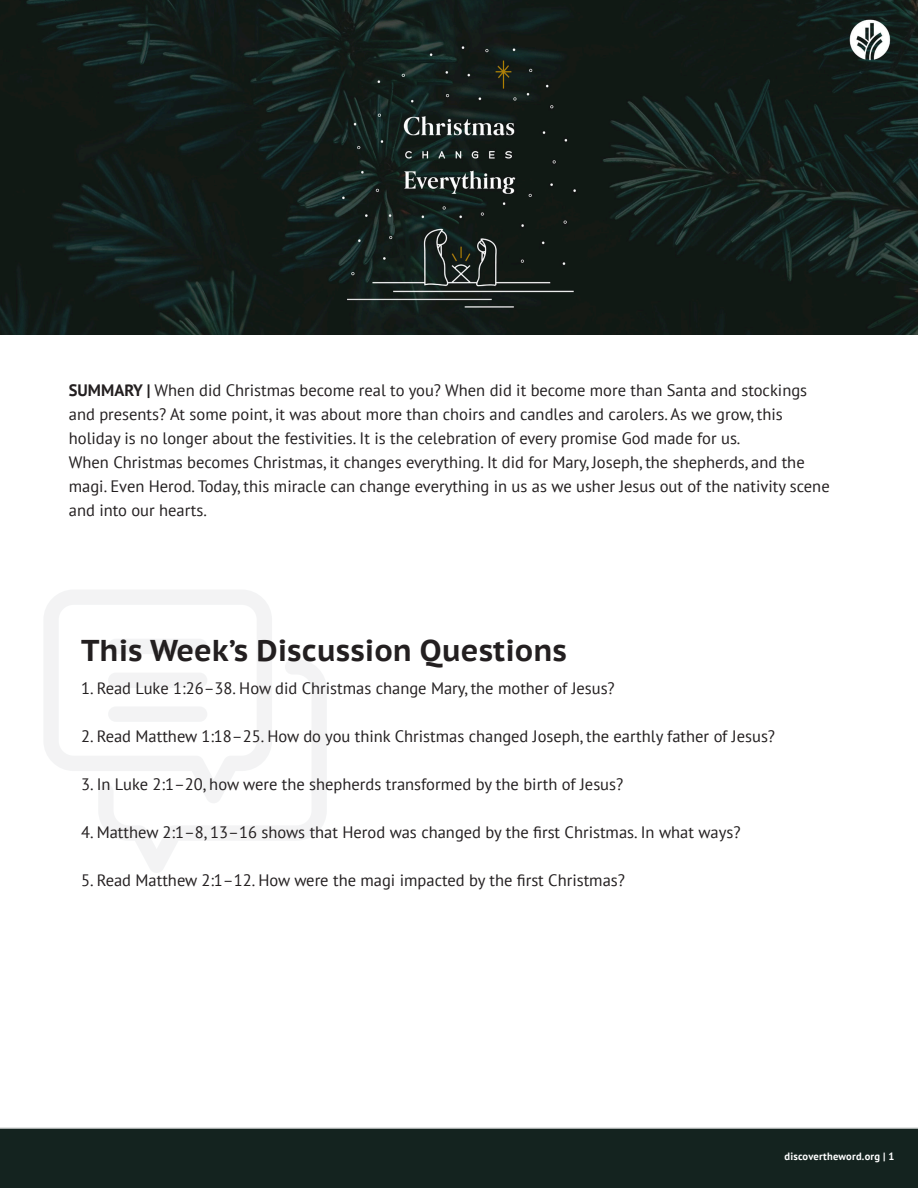
<style>
.page{position:relative;width:918px;height:1188px;background:#fff}
.page>*{position:absolute;margin:0;border:0;box-sizing:border-box;transform-origin:0 0}
.t1{font:700 30px "PT Sans Caption";color:#231f20}
.t2{font:16.5px/24px "PT Sans";color:#231f20}
.t3{font:700 10.5px "PT Sans";letter-spacing:.02em;color:#fff}
.s1{font-weight:700}
</style>
<div class="page">
<svg style="left:44px;top:590px;width:228px;height:181px"></svg>
<svg style="left:98px;top:659px;width:229px;height:214px"></svg>
<div style="left:0;top:1127px;width:918px;height:61px;background:#14231f"></div>
<img style="left:0;top:0;width:918px;height:335px">
<p class="t2" style="left:69px;top:378px;width:740px"><span class="s1">SUMMARY |</span> When did Christmas become real to you? When did it become more than Santa and stockings and presents? At some point, it was about more than choirs and candles and carolers. As we grow, this holiday is no longer about the festivities. It is the celebration of every promise God made for us.</p>
<p class="t2" style="left:69px;top:450px;width:762px">When Christmas becomes Christmas, it changes everything. It did for Mary, Joseph, the shepherds, and the magi. Even Herod. Today, this miracle can change everything in us as we usher Jesus out of the nativity scene and into our hearts.</p>
<p class="t1" style="left:81px;top:630px;width:487px">This Week’s Discussion Questions</p>
<p class="t2" style="left:81px;top:676px;width:535px">1. Read Luke 1:26–38. How did Christmas change Mary, the mother of Jesus?</p>
<p class="t2" style="left:81px;top:724px;width:696px">2. Read Matthew 1:18–25. How do you think Christmas changed Joseph, the earthly father of Jesus?</p>
<p class="t2" style="left:81px;top:772px;width:544px">3. In Luke 2:1–20, how were the shepherds transformed by the birth of Jesus?</p>
<p class="t2" style="left:81px;top:820px;width:661px">4. Matthew 2:1–8, 13–16 shows that Herod was changed by the first Christmas. In what ways?</p>
<p class="t2" style="left:81px;top:868px;width:545px">5. Read Matthew 2:1–12. How were the magi impacted by the first Christmas?</p>
<p class="t3" style="left:785px;top:1149px;width:111px">discovertheword.org | 1</p>
</div>
